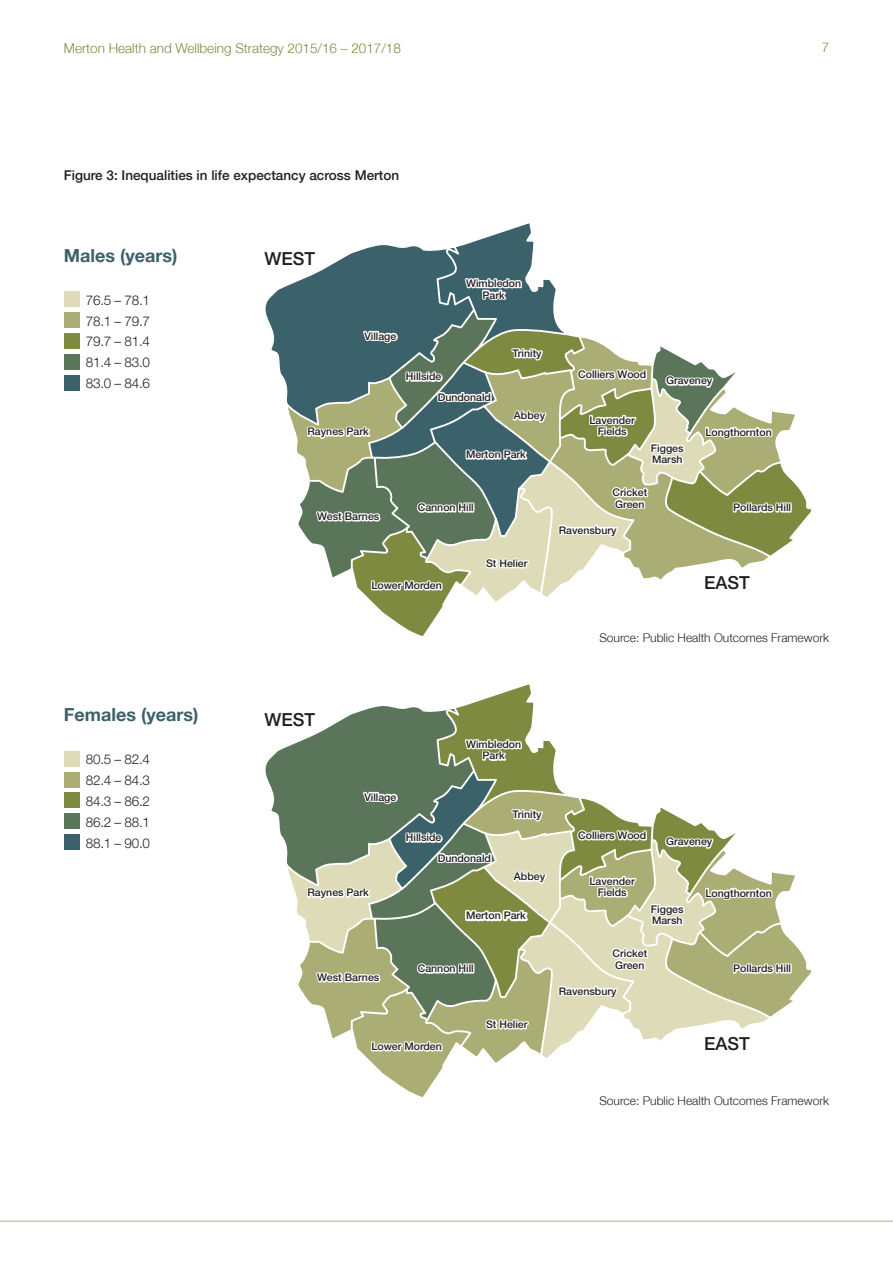
<style>
.page{position:relative;width:893px;height:1263px;background:#fff}
.page>*{position:absolute;margin:0;border:0;box-sizing:border-box;transform-origin:0 0}
.t1{font:700 18px "Helvetica 75";color:#3b616a}
.t2{font:500 18px "Helvetica 65";color:#231f20}
.t3{font:300 13.5px/21px "Helvetica 45";letter-spacing:-.02em;color:#231f20;text-align:justify}
.t4{font:300 13.5px "Helvetica 45";color:#7d8a3f}
.t5{font:500 13.5px "Helvetica 65";color:#231f20}
.t6{font:300 12px "Helvetica 45";color:#231f20}
.t7{font:500 10.5px/11.6px "Helvetica 65";color:#231f20;text-align:center}
</style>
<div class="page">
<svg style="left:0;top:1221px;width:893px;height:1px"></svg>
<svg style="left:265px;top:223px;width:546px;height:413px"></svg>
<svg style="left:265px;top:684px;width:546px;height:413px"></svg>
<div style="left:64px;top:291px;width:16px;height:16px;background:#dedcb8"></div>
<div style="left:64px;top:312px;width:16px;height:16px;background:#aaae74"></div>
<div style="left:64px;top:333px;width:16px;height:16px;background:#7d8a3f"></div>
<div style="left:64px;top:354px;width:16px;height:16px;background:#5a7559"></div>
<div style="left:64px;top:375px;width:16px;height:16px;background:#3b616a"></div>
<div style="left:64px;top:751px;width:16px;height:15px;background:#dedcb8"></div>
<div style="left:64px;top:772px;width:16px;height:15px;background:#aaae74"></div>
<div style="left:64px;top:792px;width:16px;height:16px;background:#7d8a3f"></div>
<div style="left:64px;top:813px;width:16px;height:16px;background:#5a7559"></div>
<div style="left:64px;top:834px;width:16px;height:16px;background:#3b616a"></div>
<p class="t4" style="left:64px;top:40px;width:339px">Merton Health and Wellbeing Strategy 2015/16 – 2017/18</p>
<p class="t4" style="left:822px;top:39px;width:9px">7</p>
<p class="t5" style="left:64px;top:167px;width:337px">Figure 3: Inequalities in life expectancy across Merton</p>
<p class="t1" style="left:64px;top:244px;width:115px">Males (years)</p>
<p class="t3" style="left:86px;top:289px;width:66px">76.5 – 78.1<br>78.1 – 79.7<br>79.7 – 81.4<br>81.4 – 83.0<br>83.0 – 84.6</p>
<p class="t1" style="left:64px;top:703px;width:136px">Females (years)</p>
<p class="t3" style="left:86px;top:748px;width:66px">80.5 – 82.4<br>82.4 – 84.3<br>84.3 – 86.2<br>86.2 – 88.1<br>88.1 – 90.0</p>
<p class="t2" style="left:265px;top:248px;width:52px">WEST</p>
<p class="t7" style="left:466px;top:277px;width:57px">Wimbledon<br>Park</p>
<p class="t7" style="left:364px;top:330px;width:34px">Village</p>
<p class="t7" style="left:308px;top:426px;width:63px">Raynes Park</p>
<p class="t7" style="left:406px;top:371px;width:37px">Hillside</p>
<p class="t7" style="left:438px;top:391px;width:55px">Dundonald</p>
<p class="t7" style="left:513px;top:347px;width:31px">Trinity</p>
<p class="t7" style="left:514px;top:410px;width:33px">Abbey</p>
<p class="t7" style="left:466px;top:449px;width:61px">Merton Park</p>
<p class="t7" style="left:317px;top:511px;width:64px">West Barnes</p>
<p class="t7" style="left:418px;top:502px;width:58px">Cannon Hill</p>
<p class="t7" style="left:486px;top:558px;width:43px">St Helier</p>
<p class="t7" style="left:371px;top:579px;width:72px">Lower Morden</p>
<p class="t7" style="left:578px;top:369px;width:70px">Colliers Wood</p>
<p class="t7" style="left:590px;top:414px;width:47px">Lavender<br>Fields</p>
<p class="t7" style="left:666px;top:375px;width:48px">Graveney</p>
<p class="t7" style="left:706px;top:426px;width:68px">Longthornton</p>
<p class="t7" style="left:651px;top:442px;width:34px;text-align:left">Figges<br>Marsh</p>
<p class="t7" style="left:612px;top:486px;width:36px;text-align:left">Cricket<br>Green</p>
<p class="t7" style="left:559px;top:524px;width:59px">Ravensbury</p>
<p class="t7" style="left:733px;top:502px;width:59px">Pollards Hill</p>
<p class="t2" style="left:704px;top:572px;width:47px">EAST</p>
<p class="t6" style="left:599px;top:631px;width:231px">Source: Public Health Outcomes Framework</p>
<p class="t2" style="left:265px;top:709px;width:52px">WEST</p>
<p class="t7" style="left:466px;top:738px;width:57px">Wimbledon<br>Park</p>
<p class="t7" style="left:364px;top:791px;width:34px">Village</p>
<p class="t7" style="left:308px;top:887px;width:63px">Raynes Park</p>
<p class="t7" style="left:406px;top:832px;width:37px">Hillside</p>
<p class="t7" style="left:438px;top:852px;width:55px">Dundonald</p>
<p class="t7" style="left:513px;top:808px;width:31px">Trinity</p>
<p class="t7" style="left:514px;top:871px;width:33px">Abbey</p>
<p class="t7" style="left:466px;top:910px;width:61px">Merton Park</p>
<p class="t7" style="left:317px;top:971px;width:64px">West Barnes</p>
<p class="t7" style="left:418px;top:963px;width:58px">Cannon Hill</p>
<p class="t7" style="left:486px;top:1018px;width:43px">St Helier</p>
<p class="t7" style="left:371px;top:1040px;width:72px">Lower Morden</p>
<p class="t7" style="left:578px;top:829px;width:70px">Colliers Wood</p>
<p class="t7" style="left:590px;top:875px;width:47px">Lavender<br>Fields</p>
<p class="t7" style="left:666px;top:836px;width:48px">Graveney</p>
<p class="t7" style="left:706px;top:887px;width:68px">Longthornton</p>
<p class="t7" style="left:651px;top:903px;width:34px;text-align:left">Figges<br>Marsh</p>
<p class="t7" style="left:612px;top:947px;width:36px;text-align:left">Cricket<br>Green</p>
<p class="t7" style="left:559px;top:985px;width:59px">Ravensbury</p>
<p class="t7" style="left:733px;top:963px;width:59px">Pollards Hill</p>
<p class="t2" style="left:704px;top:1033px;width:47px">EAST</p>
<p class="t6" style="left:599px;top:1093px;width:231px">Source: Public Health Outcomes Framework</p>
</div>
